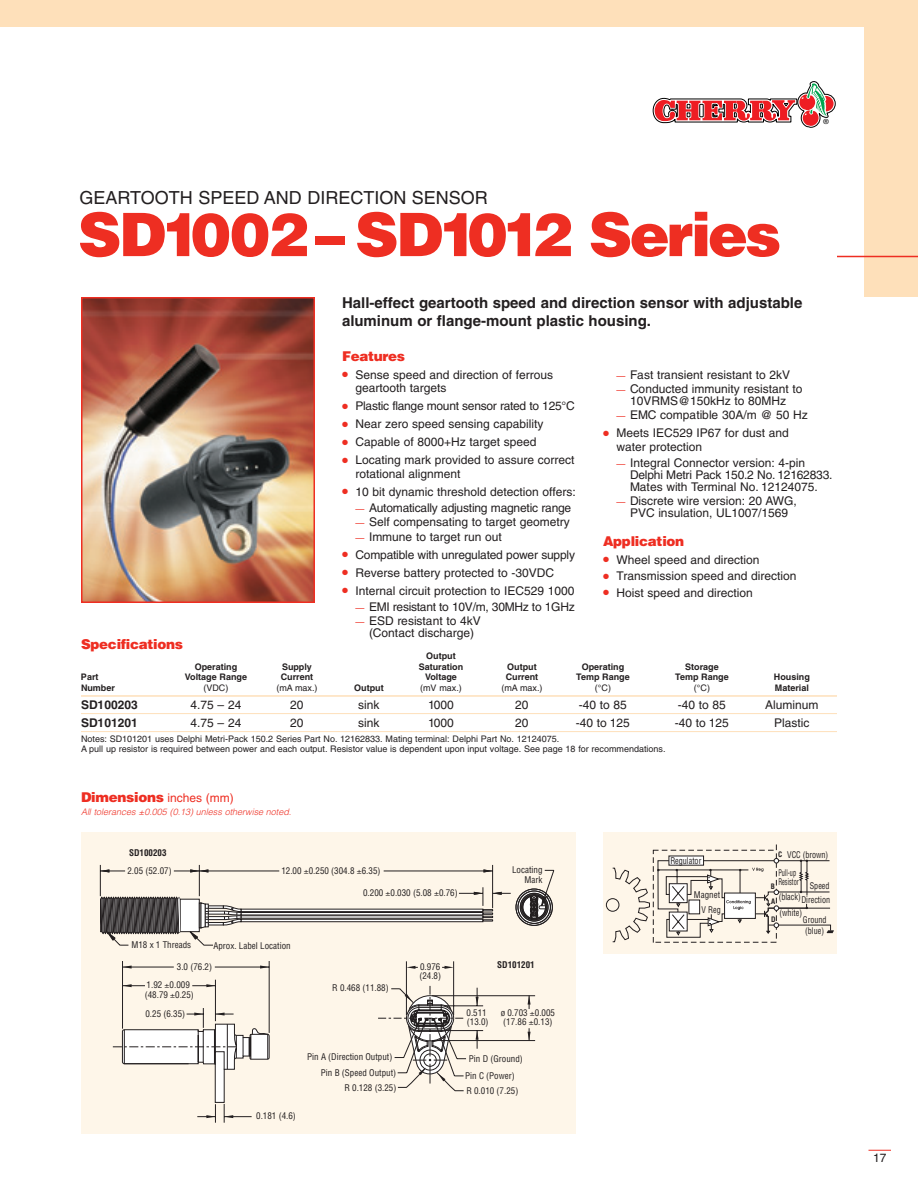
<style>
.page{position:relative;width:918px;height:1188px;background:#fff}
.page>*{position:absolute;margin:0;border:0;box-sizing:border-box;transform-origin:0 0}
.t1{font:900 60px "Helvetica";letter-spacing:-.055em;color:#ee2e22}
.t2{font:18px "Helvetica";color:#231f20}
.t3{font:700 15px/18px "Helvetica";color:#231f20}
.t4{font:900 13.5px "Helvetica";letter-spacing:-.02em;color:#ee2e22}
.t5{font:12px/18px "Helvetica";color:#231f20}
.t6{font:12px "Helvetica";letter-spacing:-.02em;color:#231f20}
.t7{font:700 12px "Helvetica";color:#231f20}
.t8{font:condensed 9px/9px "Helvetica";color:#231f20}
.t9{font:9px/10.5px "Helvetica";color:#231f20}
.t10{font:700 9px "Helvetica";color:#231f20}
.t11{font:condensed 9px/18.3px "Helvetica";color:#231f20;scale:.9 1}
.t12{font:italic 300 9px "Helvetica";color:#ee2e22}
.t13{font:700 condensed 9px "Helvetica";color:#231f20}
.t14{font:condensed 9px/15.5px "Helvetica";color:#231f20;scale:.7 1}
.t15{font:700 condensed 7.35px/15.6px "Helvetica";color:#231f20}
.t16{font:7.05px "Helvetica";color:#000}
.s1{font-size:9px;color:#ee2e22}
.s2{font-weight:400;font-size:12px}
</style>
<div class="page">
<div style="left:864px;top:0;width:54px;height:297px;background:#fee0ba"></div>
<div style="left:0;top:0;width:918px;height:27px;background:#fee0ba"></div>
<hr style="left:837px;top:256px;width:81px;height:1px;background:#ee2e22">
<svg style="left:653px;top:81px;width:183px;height:47px"></svg>
<svg style="left:868px;top:1150px;width:23px;height:1px"></svg>
<img style="left:84px;top:300px;width:228px;height:300px">
<div style="left:81px;top:297px;width:234px;height:306px;border:2px solid #ee2e22"></div>
<hr style="left:81px;top:695px;width:756px;height:2px;background:#fee0ba">
<hr style="left:81px;top:713px;width:756px;height:1px;background:#fee0ba">
<hr style="left:81px;top:731px;width:756px;height:1px;background:#fee0ba">
<div style="left:603px;top:832px;width:234px;height:122px;background:#fef6e9"></div>
<svg style="left:606px;top:844px;width:228px;height:99px"></svg>
<div style="left:81px;top:832px;width:495px;height:302px;background:#fef6e9"></div>
<div style="left:516px;top:889px;width:37px;height:37px;border:1px solid #231f20;border-radius:50%"></div>
<svg style="left:190px;top:869px;width:18px;height:2px"></svg>
<hr style="left:100px;top:865px;width:1px;height:31px;background:#231f20">
<hr style="left:199px;top:865px;width:1px;height:31px;background:#231f20">
<hr style="left:384px;top:871px;width:109px;height:1px;background:#231f20">
<svg style="left:100px;top:869px;width:25px;height:3px"></svg>
<hr style="left:174px;top:871px;width:105px;height:1px;background:#231f20">
<hr style="left:492px;top:865px;width:1px;height:43px;background:#231f20">
<svg style="left:517px;top:870px;width:37px;height:54px"></svg>
<hr style="left:432px;top:995px;width:103px;height:1px;background:#231f20">
<hr style="left:432px;top:1040px;width:103px;height:1px;background:#231f20">
<svg style="left:100px;top:887px;width:411px;height:236px"></svg>
<svg style="left:528px;top:995px;width:7px;height:46px"></svg>
<p class="t16" style="left:823px;top:119px;width:7px">®</p>
<h2 class="t2" style="left:80px;top:191px;width:410px">GEARTOOTH SPEED AND DIRECTION SENSOR</h2>
<h1 class="t1" style="left:78px;top:213px;width:705px">SD1002 – SD1012 Series</h1>
<p class="t3" style="left:342px;top:295px;width:462px">Hall-effect geartooth speed and direction sensor with adjustable aluminum or flange-mount plastic housing.</p>
<p class="t4" style="left:342px;top:351px;width:65px">Features</p>
<p class="t5" style="left:356px;top:369px;width:199px;line-height:13.5px">Sense speed and direction of ferrous geartooth targets</p>
<p class="t5" style="left:356px;top:398px;width:221px">Plastic flange mount sensor rated to 125°C Near zero speed sensing capability Capable of 8000+Hz target speed Locating mark provided to assure correct</p>
<p class="t5" style="left:356px;top:466px;width:222px">rotational alignment<br>10 bit dynamic threshold detection offers:</p>
<p class="t5" style="left:356px;top:500px;width:217px"><span class="s1">—</span> Automatically adjusting magnetic range</p>
<p class="t5" style="left:356px;top:514px;width:216px"><span class="s1">—</span> Self compensating to target geometry</p>
<p class="t5" style="left:356px;top:529px;width:221px"><span class="s1">—</span> Immune to target run out<br>Compatible with unregulated power supply Reverse battery protected to -30VDC Internal circuit protection to IEC529 1000</p>
<p class="t6" style="left:356px;top:603px;width:221px"><span class="s1">—</span> EMI resistant to 10V/m, 30MHz to 1GHz</p>
<p class="t5" style="left:356px;top:616px;width:127px;line-height:12px;text-align:center"><span class="s1">—</span> ESD resistant to 4kV (Contact discharge)</p>
<p class="t5" style="left:616px;top:366px;width:175px"><span class="s1">—</span> Fast transient resistant to 2kV</p>
<p class="t5" style="left:616px;top:384px;width:187px;line-height:12px;text-align:center"><span class="s1">—</span> Conducted immunity resistant to<br>10VRMS@150kHz to 80MHz</p>
<p class="t5" style="left:616px;top:407px;width:193px"><span class="s1">—</span> EMC compatible 30A/m @ 50 Hz<br>Meets IEC529 IP67 for dust and</p>
<p class="t5" style="left:616px;top:438px;width:87px">water protection</p>
<p class="t5" style="left:630px;top:458px;width:204px;line-height:12px;text-indent:-14px"><span class="s1">—</span> Integral Connector version: 4-pin<br>Delphi Metri Pack 150.2 No. 12162833.<br>Mates with Terminal No. 12124075.</p>
<p class="t5" style="left:616px;top:496px;width:182px;line-height:12px;text-align:center"><span class="s1">—</span> Discrete wire version: 20 AWG,<br>PVC insulation, UL1007/1569</p>
<p class="t4" style="left:603px;top:536px;width:83px">Application</p>
<p class="t5" style="left:616px;top:552px;width:181px;line-height:16.5px">Wheel speed and direction<br>Transmission speed and direction<br>Hoist speed and direction</p>
<p class="t4" style="left:81px;top:639px;width:104px">Specifications</p>
<p class="t10" style="left:426px;top:653px;width:31px">Output</p>
<p class="t10" style="left:195px;top:663px;width:44px">Operating</p>
<p class="t10" style="left:282px;top:663px;width:31px">Supply</p>
<p class="t10" style="left:419px;top:663px;width:46px">Saturation</p>
<p class="t10" style="left:507px;top:663px;width:31px">Output</p>
<p class="t10" style="left:582px;top:663px;width:44px">Operating</p>
<p class="t10" style="left:685px;top:663px;width:35px">Storage</p>
<p class="t10" style="left:81px;top:674px;width:19px">Part</p>
<p class="t10" style="left:185px;top:674px;width:64px">Voltage Range</p>
<p class="t10" style="left:281px;top:674px;width:34px">Current</p>
<p class="t10" style="left:425px;top:674px;width:33px">Voltage</p>
<p class="t10" style="left:506px;top:674px;width:34px">Current</p>
<p class="t10" style="left:576px;top:674px;width:55px">Temp Range</p>
<p class="t10" style="left:675px;top:674px;width:55px">Temp Range</p>
<p class="t10" style="left:774px;top:674px;width:37px">Housing</p>
<p class="t10" style="left:81px;top:684px;width:35px">Number</p>
<p class="t9" style="left:204px;top:683px;width:26px">(VDC)</p>
<p class="t9" style="left:276px;top:683px;width:43px">(mA max.)</p>
<p class="t10" style="left:354px;top:684px;width:31px">Output</p>
<p class="t9" style="left:420px;top:683px;width:43px">(mV max.)</p>
<p class="t9" style="left:501px;top:683px;width:43px">(mA max.)</p>
<p class="t9" style="left:595px;top:683px;width:18px">(°C)</p>
<p class="t9" style="left:694px;top:683px;width:18px">(°C)</p>
<p class="t10" style="left:775px;top:684px;width:35px">Material</p>
<p class="t7" style="left:81px;top:700px;width:58px">SD100203</p>
<p class="t5" style="left:191px;top:697px;width:52px">4.75 – 24</p>
<p class="t5" style="left:290px;top:697px;width:15px">20</p>
<p class="t5" style="left:358px;top:697px;width:23px">sink</p>
<p class="t5" style="left:428px;top:697px;width:27px">1000</p>
<p class="t5" style="left:515px;top:697px;width:15px">20</p>
<p class="t5" style="left:579px;top:697px;width:50px">-40 to 85</p>
<p class="t5" style="left:678px;top:697px;width:50px">-40 to 85</p>
<p class="t5" style="left:765px;top:697px;width:55px">Aluminum</p>
<p class="t7" style="left:81px;top:718px;width:58px">SD101201</p>
<p class="t5" style="left:191px;top:715px;width:52px">4.75 – 24</p>
<p class="t5" style="left:290px;top:715px;width:15px">20</p>
<p class="t5" style="left:358px;top:715px;width:23px">sink</p>
<p class="t5" style="left:428px;top:715px;width:27px">1000</p>
<p class="t5" style="left:515px;top:715px;width:15px">20</p>
<p class="t5" style="left:576px;top:715px;width:56px">-40 to 125</p>
<p class="t5" style="left:675px;top:715px;width:56px">-40 to 125</p>
<p class="t5" style="left:774px;top:715px;width:37px">Plastic</p>
<p class="t9" style="left:81px;top:734px;width:586px">Notes: SD101201 uses Delphi Metri-Pack 150.2 Series Part No. 12162833. Mating terminal: Delphi Part No. 12124075.<br>A pull up resistor is required between power and each output. Resistor value is dependent upon input voltage. See page 18 for recommendations.</p>
<p class="t4" style="left:81px;top:792px;width:154px">Dimensions <span class="s2">inches (mm)</span></p>
<p class="t12" style="left:81px;top:809px;width:214px">All tolerances ±0.005 (0.13) unless otherwise noted.</p>
<p class="t13" style="left:129px;top:849px;width:39px">SD100203</p>
<p class="t8" style="left:127px;top:867px;width:46px">2.05 (52.07)</p>
<p class="t8" style="left:281px;top:867px;width:101px">12.00 0.250 (304.8 6.35)</p>
<p class="t8" style="left:363px;top:889px;width:96px">0.200 0.030 (5.08 0.76)</p>
<p class="t8" style="left:512px;top:865px;width:32px;line-height:10.5px;text-align:right">Locating<br>Mark</p>
<p class="t8" style="left:131px;top:941px;width:61px">M18 x 1 Threads</p>
<p class="t8" style="left:213px;top:942px;width:79px">Aprox. Label Location</p>
<p class="t8" style="left:177px;top:963px;width:37px">3.0 (76.2)</p>
<p class="t8" style="left:419px;top:963px;width:23px">0.976 (24.8)</p>
<p class="t8" style="left:145px;top:980px;width:51px;line-height:10.5px">1.92 0.009 (48.79 0.25)</p>
<p class="t8" style="left:145px;top:1010px;width:41px">0.25 (6.35)</p>
<p class="t8" style="left:332px;top:984px;width:58px">R 0.468 (11.88)</p>
<p class="t8" style="left:321px;top:1050px;width:77px;line-height:15.9px;text-indent:-14px">Pin A (Direction Output)<br>Pin B (Speed Output)</p>
<p class="t8" style="left:256px;top:1112px;width:41px">0.181 (4.6)</p>
<p class="t8" style="left:344px;top:1084px;width:53px">R 0.128 (3.25)</p>
<p class="t13" style="left:497px;top:962px;width:39px">SD101201</p>
<p class="t8" style="left:467px;top:1009px;width:24px">0.511 (13.0)</p>
<p class="t8" style="left:501px;top:1009px;width:56px">ø 0.703 0.005 (17.86 0.13)</p>
<p class="t8" style="left:465px;top:1051px;width:59px;line-height:17px;text-indent:4px">Pin D (Ground)<br>Pin C (Power)</p>
<p class="t8" style="left:466px;top:1087px;width:53px">R 0.010 (7.25)</p>
<p class="t11" style="left:670px;top:852px;width:36px">Regulator</p>
<p class="t8" style="left:694px;top:891px;width:28px">Magnet</p>
<p class="t11" style="left:702px;top:901px;width:23px">V Reg</p>
<p class="t11" style="left:778px;top:846px;width:57px;text-indent:9px">VCC (brown)<br>Pull-up</p>
<p class="t14" style="left:778px;top:875px;width:33px">Resistor (black)</p>
<p class="t11" style="left:803px;top:915px;width:28px;line-height:10.5px">Ground (blue)</p>
<p class="t15" style="left:778px;top:847px;width:6px">C</p>
<p class="t11" style="left:801px;top:879px;width:33px;line-height:14.4px;text-align:right">Speed<br>Direction</p>
<p class="t15" style="left:771px;top:879px;width:6px">B<br>A</p>
<p class="t11" style="left:780px;top:904px;width:26px">(white)</p>
<p class="t15" style="left:771px;top:912px;width:6px">D</p>
<p class="t5" style="left:873px;top:1150px;width:15px">17</p>
</div>
